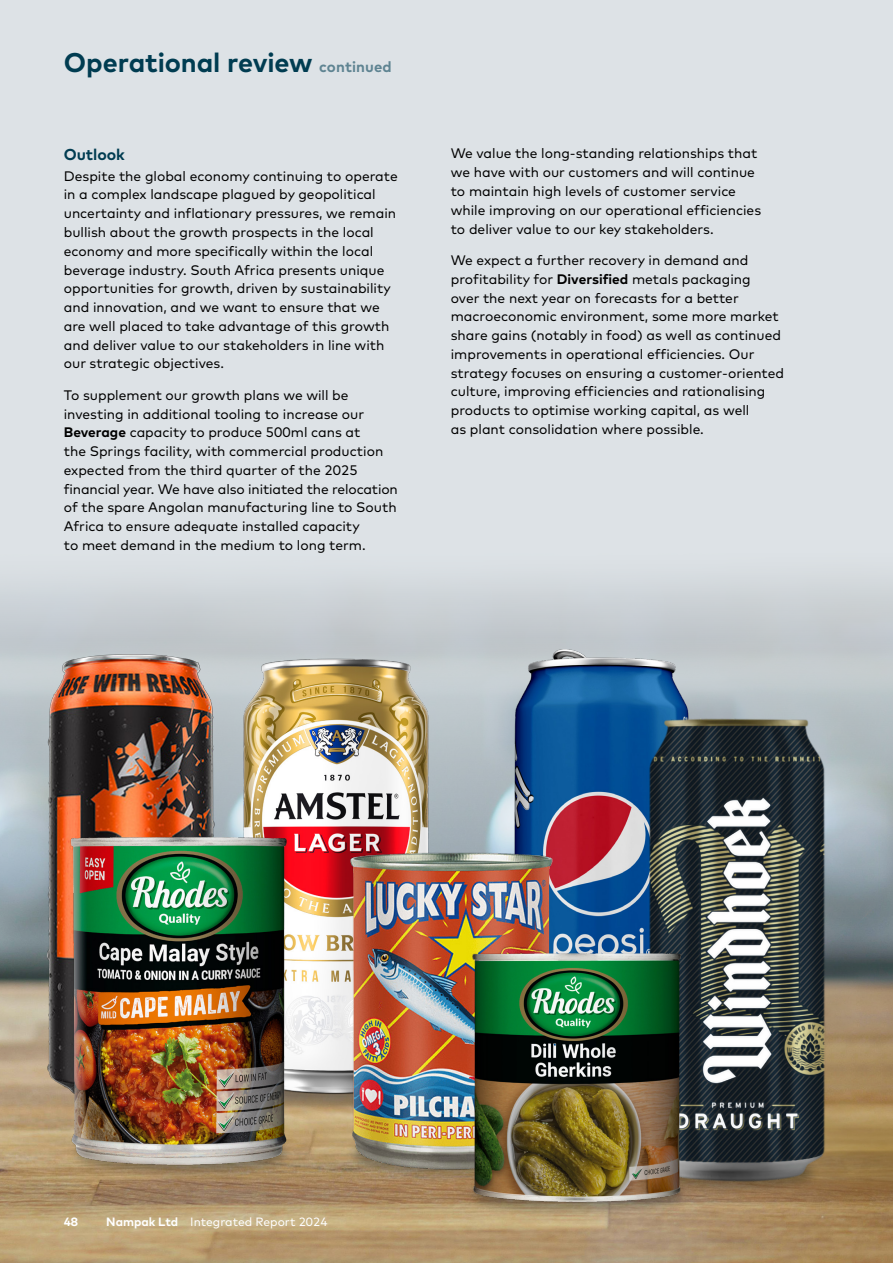
<style>
.page{position:relative;width:893px;height:1263px;background:#fff}
.page>*{position:absolute;margin:0;border:0;box-sizing:border-box;transform-origin:0 0}
.Page_Header_Continue{font:700 27px "Mark Pro";letter-spacing:-.005em;color:#003c51}
.Subheading_4{font:700 15.75px "Mark Pro";letter-spacing:-.005em;color:#003c51}
.Body_Text{font:13.8px/18.8px "Mark Pro";color:#000}
.Nav_Section{font:12px "Mark Pro";color:#fff}
.Nav_Folio{font:700 12px "Mark Pro";color:#fff}
.s1{font-size:15px;color:#5f8492}
.s2{font-weight:700}
</style>
<div class="page">
<img style="left:0;top:0;width:893px;height:1263px">
<div style="left:466px;top:1170px;width:224px;height:48px;background:linear-gradient(to right,#c9b080,#b09677)"></div>
<svg style="left:708px;top:1183px;width:112px;height:14px;background:#8e6f4c"></svg>
<img style="left:486px;top:631px;width:232px;height:301px">
<img style="left:45px;top:652px;width:172px;height:163px">
<img style="left:238px;top:652px;width:200px;height:453px">
<img style="left:341px;top:842px;width:222px;height:341px">
<img style="left:38px;top:815px;width:279px;height:368px">
<img style="left:638px;top:718px;width:197px;height:465px">
<img style="left:446px;top:932px;width:262px;height:284px">
<p class="Page_Header_Continue" style="left:64px;top:42px;width:329px">Operational review <span class="s1">continued</span></p>
<p class="Subheading_4" style="left:64px;top:142px;width:63px">Outlook</p>
<p class="Body_Text" style="left:64px;top:165px;width:336px">Despite the global economy continuing to operate in a complex landscape plagued by geopolitical uncertainty and inflationary pressures, we remain bullish about the growth prospects in the local economy and more specifically within the local beverage industry. South Africa presents unique opportunities for growth, driven by sustainability and innovation, and we want to ensure that we are well placed to take advantage of this growth and deliver value to our stakeholders in line with our strategic objectives.</p>
<p class="Body_Text" style="left:64px;top:384px;width:336px">To supplement our growth plans we will be investing in additional tooling to increase our <span class="s2">Beverage</span> capacity to produce 500ml cans at<br>the Springs facility, with commercial production expected from the third quarter of the 2025 financial year. We have also initiated the relocation of the spare Angolan manufacturing line to South Africa to ensure adequate installed capacity<br>to meet demand in the medium to long term.</p>
<p class="Body_Text" style="left:451px;top:143px;width:312px">We value the long-standing relationships that we have with our customers and will continue to maintain high levels of customer service while improving on our operational efficiencies to deliver value to our key stakeholders.</p>
<p class="Body_Text" style="left:451px;top:250px;width:335px">We expect a further recovery in demand and profitability for <span class="s2">Diversified</span> metals packaging<br>over the next year on forecasts for a better macroeconomic environment, some more market share gains (notably in food) as well as continued improvements in operational efficiencies. Our strategy focuses on ensuring a customer-oriented culture, improving efficiencies and rationalising products to optimise working capital, as well<br>as plant consolidation where possible.</p>
<p class="Nav_Folio" style="left:64px;top:1212px;width:16px">48</p>
<p class="Nav_Section" style="left:106px;top:1212px;width:223px"><span class="s2">Nampak Ltd</span> Integrated Report 2024</p>
</div>
